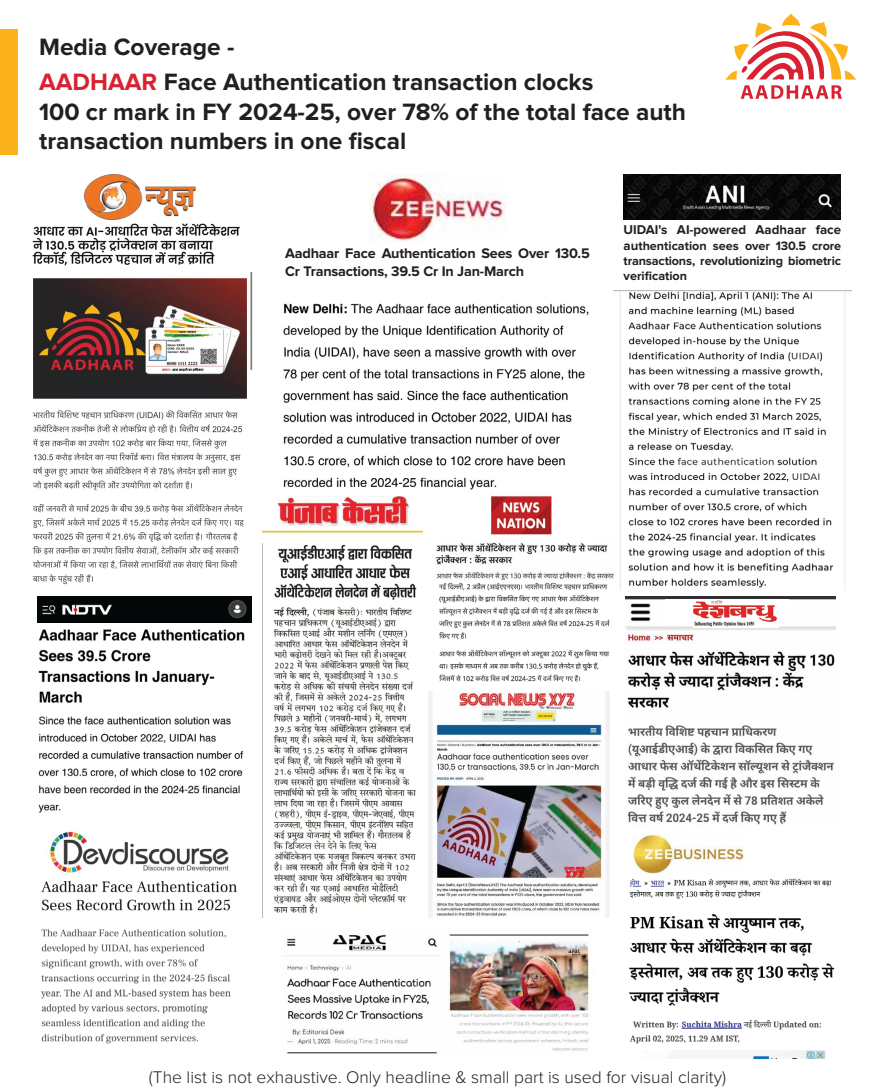
<style>
.page{position:relative;width:875px;height:1091px;background:#fff}
.page>*{position:absolute;margin:0;border:0;box-sizing:border-box;transform-origin:0 0}
.t1{font:700 24.5px/35.9px "Proxima Nova";color:#231f20}
.t2{font:300 17.5px "Proxima Nova";color:#231f20}
.t3{font:700 14.35px/17.2px "Proxima Nova";letter-spacing:-.01em;color:#231f20}
.t4{font:700 13.21px "Proxima Nova";color:#231f20}
.t5{font:700 12.6px/15.1px "Proxima Nova";letter-spacing:-.01em;color:#231f20;text-align:justify}
.s1{color:#d82231}
.s2{font-size:13.21px}
</style>
<div class="page">
<svg style="left:725px;top:13px;width:132px;height:86px"></svg>
<div style="left:0;top:30px;width:17px;height:125px;background:#fcb31b"></div>
<img style="left:614px;top:291px;width:237px;height:299px">
<img style="left:624px;top:175px;width:217px;height:44px">
<img style="left:32px;top:223px;width:221px;height:362px">
<img style="left:85px;top:175px;width:110px;height:45px">
<img style="left:283px;top:303px;width:306px;height:194px">
<img style="left:370px;top:175px;width:135px;height:66px">
<img style="left:262px;top:530px;width:161px;height:388px">
<img style="left:277px;top:497px;width:133px;height:28px">
<img style="left:439px;top:581px;width:177px;height:101px">
<img style="left:436px;top:542px;width:180px;height:37px">
<img style="left:486px;top:489px;width:73px;height:47px">
<img style="left:428px;top:691px;width:182px;height:227px">
<img style="left:625px;top:596px;width:211px;height:229px">
<div style="left:665px;top:599px;width:124px;height:27px;background:#fff"></div>
<img style="left:41px;top:828px;width:196px;height:216px">
<img style="left:38px;top:629px;width:207px;height:184px">
<img style="left:38px;top:596px;width:213px;height:27px">
<img style="left:449px;top:934px;width:140px;height:117px">
<img style="left:284px;top:935px;width:156px;height:119px">
<img style="left:694px;top:601px;width:84px;height:26px">
<img style="left:629px;top:878px;width:206px;height:180px">
<img style="left:634px;top:834px;width:109px;height:40px">
<p class="t1" style="left:39px;top:30px;width:556px">Media Coverage -<br><span class="s1">AADHAAR</span> Face Authentication transaction clocks</p>
<p class="t1" style="left:39px;top:98px;width:648px;line-height:29.4px">100 cr mark in FY 2024-25, over 78% of the total face auth transaction numbers in one fiscal</p>
<p class="t3" style="left:285px;top:246px;width:306px">Aadhaar Face Authentication Sees Over 130.5<br>Cr Transactions, 39.5 Cr In Jan-March</p>
<p class="t4" style="left:624px;top:223px;width:219px">UIDAI's AI-powered Aadhaar face</p>
<p class="t5" style="left:624px;top:238px;width:219px"><span class="s2">au</span>thentication sees over 130.5 crore transactions, revolutionizing biometric verification</p>
<p class="t2" style="left:149px;top:1069px;width:579px">(The list is not exhaustive. Only headline &amp; small part is used for visual clarity)</p>
</div>
